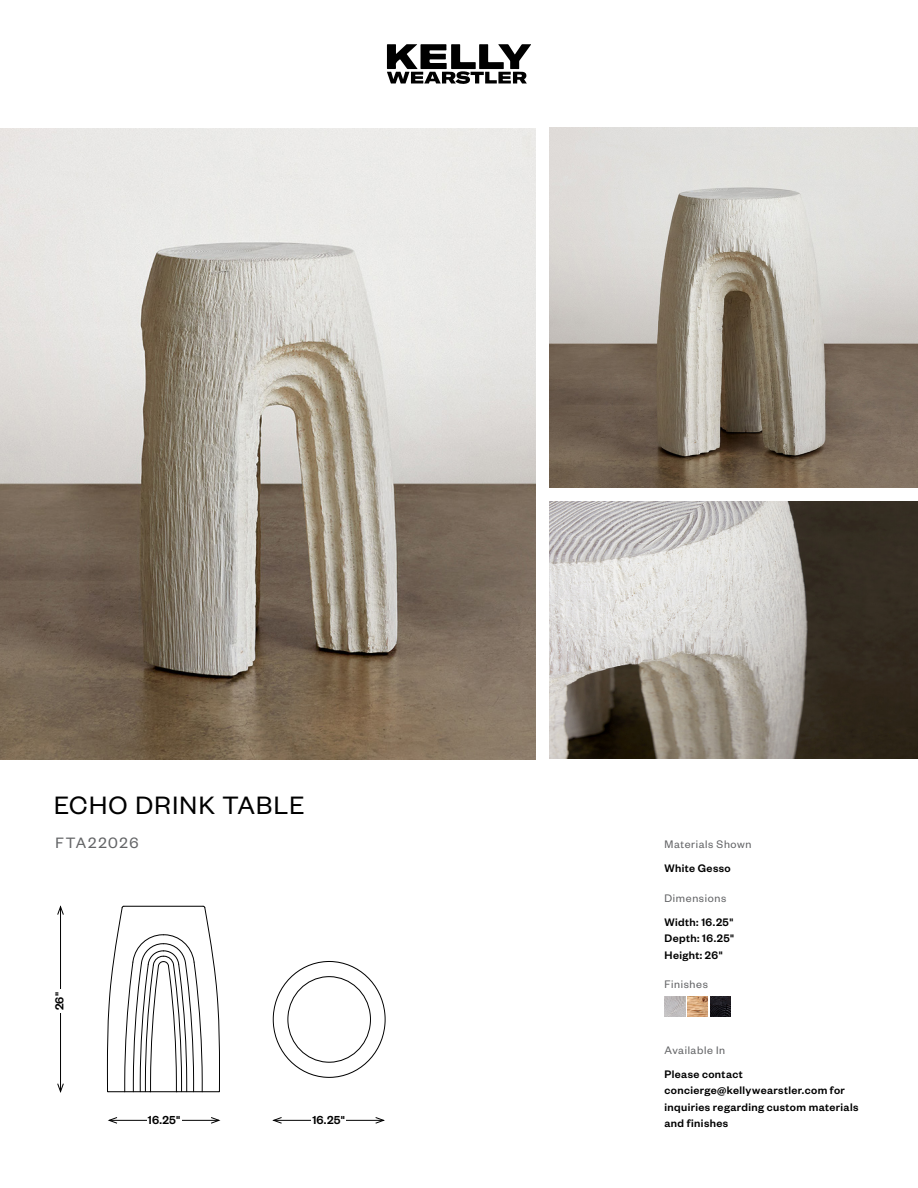
<style>
.page{position:relative;width:918px;height:1188px;background:#fff}
.page>*{position:absolute;margin:0;border:0;box-sizing:border-box;transform-origin:0 0}
.t1{font:27.6px "Founders Grotesk";letter-spacing:.05em;color:#000}
.t2{font:16.5px "Founders Grotesk";letter-spacing:.1em;color:#636466}
.t3{font:500 12.75px "Founders Grotesk";letter-spacing:.015em;color:#000}
.t4{font:500 12px/16.5px "Founders Grotesk";letter-spacing:.035em;color:#000;text-align:justify}
.t5{font:12px "Founders Grotesk";letter-spacing:.055em;color:#636466}
</style>
<div class="page">
<svg style="left:387px;top:44px;width:144px;height:40px"></svg>
<img style="left:549px;top:127px;width:369px;height:360px">
<img style="left:549px;top:501px;width:369px;height:258px">
<img style="left:0;top:128px;width:536px;height:631px">
<svg style="left:272px;top:961px;width:114px;height:117px"></svg>
<hr style="left:274px;top:1120px;width:110px;height:1px;background:#000">
<svg style="left:273px;top:1117px;width:9px;height:7px"></svg>
<svg style="left:375px;top:1117px;width:9px;height:7px"></svg>
<div style="left:311px;top:1110px;width:35px;height:21px;background:#fff"></div>
<img style="left:665px;top:996px;width:20px;height:21px">
<svg style="left:106px;top:905px;width:114px;height:188px"></svg>
<hr style="left:60px;top:907px;width:1px;height:185px;background:#000">
<svg style="left:57px;top:1083px;width:7px;height:9px"></svg>
<svg style="left:57px;top:906px;width:7px;height:9px"></svg>
<div style="left:56px;top:990px;width:8px;height:23px;background:#fff"></div>
<hr style="left:109px;top:1120px;width:110px;height:1px;background:#000">
<svg style="left:108px;top:1117px;width:9px;height:7px"></svg>
<svg style="left:211px;top:1117px;width:9px;height:7px"></svg>
<div style="left:147px;top:1110px;width:34px;height:21px;background:#fff"></div>
<img style="left:688px;top:996px;width:20px;height:21px">
<img style="left:711px;top:996px;width:20px;height:21px">
<h1 class="t1" style="left:54px;top:788px;width:252px">ECHO DRINK TABLE</h1>
<h2 class="t2" style="left:56px;top:833px;width:85px">FTA22026</h2>
<p class="t3" style="left:51px;top:1010px;width:20px;rotate:-90deg">26"</p>
<p class="t3" style="left:148px;top:1112px;width:34px">16.25"</p>
<p class="t3" style="left:312px;top:1112px;width:34px">16.25"</p>
<p class="t5" style="left:664px;top:837px;width:88px">Materials Shown</p>
<p class="t4" style="left:664px;top:859px;width:68px">White Gesso</p>
<p class="t5" style="left:664px;top:890px;width:63px">Dimensions</p>
<p class="t4" style="left:664px;top:913px;width:71px">Width: 16.25" Depth: 16.25" Height: 26"</p>
<p class="t5" style="left:664px;top:977px;width:45px">Finishes</p>
<p class="t5" style="left:664px;top:1042px;width:62px">Available In</p>
<p class="t4" style="left:664px;top:1065px;width:195px;text-align:left">Please contact concierge@kellywearstler.com for inquiries regarding custom materials and finishes</p>
</div>
